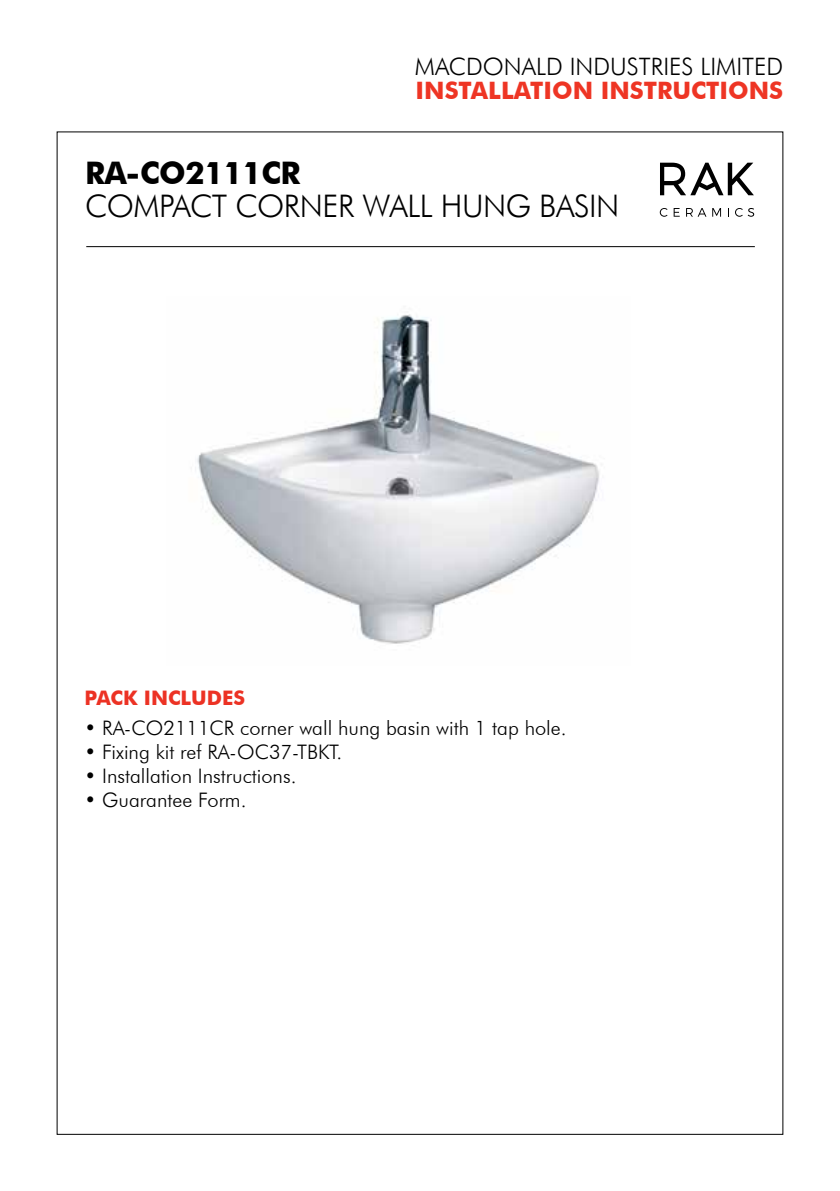
<style>
.page{position:relative;width:840px;height:1191px;background:#fff}
.page>*{position:absolute;margin:0;border:0;box-sizing:border-box;transform-origin:0 0}
.t1{font:300 31px "Futura BT";letter-spacing:-.015em;color:#000}
.t2{font:700 31px "Futura BT";letter-spacing:-.015em;color:#000}
.t3{font:300 24px "Futura BT";color:#000}
.t4{font:700 24px "Futura BT";color:#ee3524}
.t5{font:300 20px "Futura BT";color:#000}
.t6{font:700 20px "Futura BT";color:#ec3224}
</style>
<div class="page">
<img style="left:195px;top:314px;width:405px;height:330px">
<hr style="left:86px;top:246px;width:668px;height:1px;background:#000">
<svg style="left:659px;top:208px;width:8px;height:9px"></svg>
<svg style="left:673px;top:208px;width:6px;height:9px"></svg>
<svg style="left:686px;top:208px;width:34px;height:9px"></svg>
<svg style="left:735px;top:208px;width:18px;height:9px"></svg>
<svg style="left:660px;top:163px;width:93px;height:32px"></svg>
<p class="t3" style="left:415px;top:52px;width:369px">MACDONALD INDUSTRIES LIMITED</p>
<p class="t4" style="left:415px;top:76px;width:369px">INSTALLATION INSTRUCTIONS</p>
<h1 class="t2" style="left:85px;top:154px;width:216px">RA-CO2111CR</h1>
<h1 class="t1" style="left:85px;top:187px;width:535px">COMPACT CORNER WALL HUNG BASIN</h1>
<p class="t6" style="left:85px;top:686px;width:162px">PACK INCLUDES</p>
<p class="t5" style="left:85px;top:715px;width:483px">• RA-CO2111CR corner wall hung basin with 1 tap hole.</p>
<p class="t5" style="left:85px;top:739px;width:259px">• Fixing kit ref RA-OC37-TBKT.</p>
<p class="t5" style="left:85px;top:763px;width:213px">• Installation Instructions.</p>
<p class="t5" style="left:85px;top:787px;width:163px">• Guarantee Form.</p>
</div>
